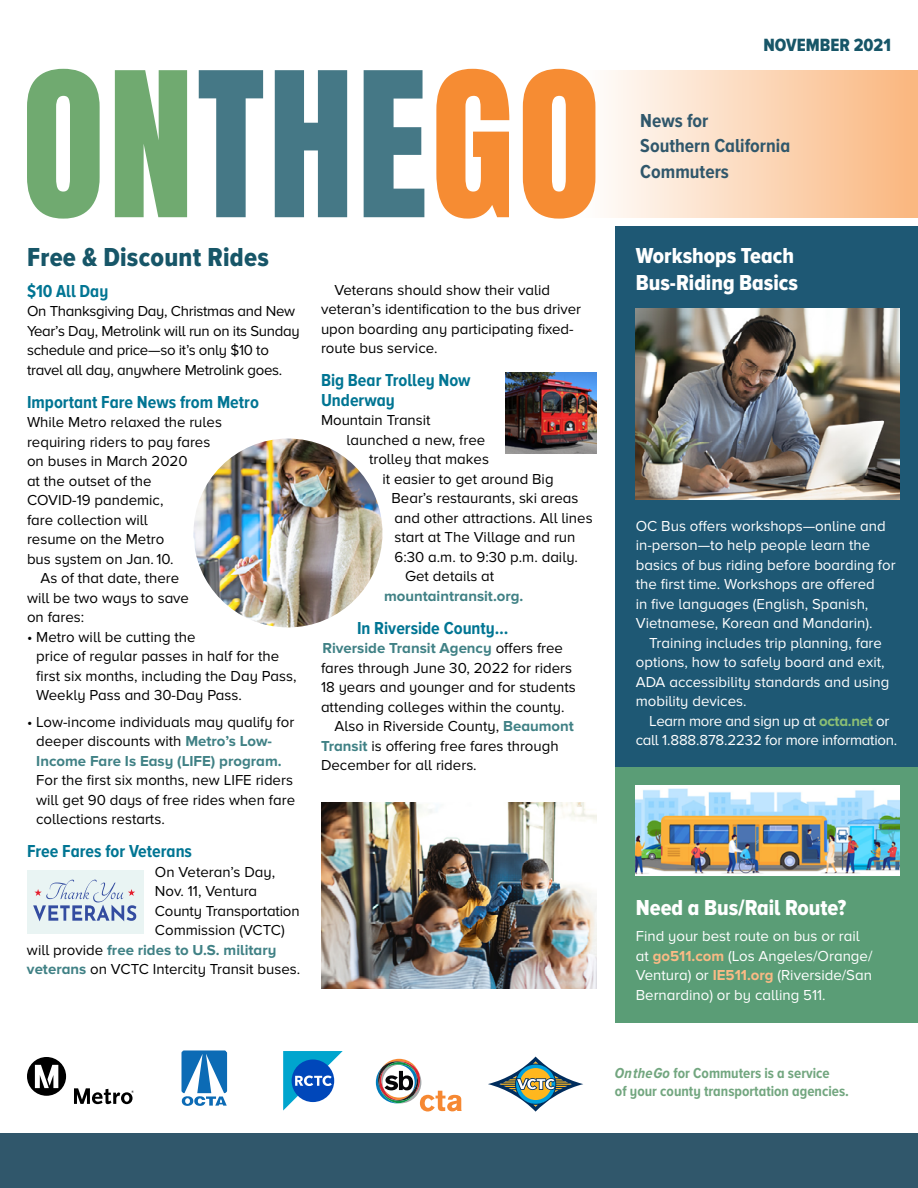
<style>
.page{position:relative;width:918px;height:1188px;background:#fff}
.page>*{position:absolute;margin:0;border:0;box-sizing:border-box;transform-origin:0 0}
.t1{font:171.15px "Anton";letter-spacing:.02em;color:#457886}
.t2{font:27px "Proxima Nova A Cond Extrabld";letter-spacing:.01em;color:#175668}
.t3{font:22.5px/27px "Proxima Nova A Cond Extrabld";color:#fff}
.t4{font:700 19.5px/25.5px "Proxima Nova A Cond";color:#30576b}
.t5{font:18.3px "Proxima Nova A Cond Extrabld";color:#175668}
.t6{font:700 18px/19.5px "Proxima Nova A Cond";color:#007593}
.t7{font:15px/19.5px "Proxima Nova A";color:#000}
.t8{font:15px/19.5px "Proxima Nova A";color:#fff}
.t9{font:15px/19.5px "Proxima Nova A";letter-spacing:-.02em;color:#000}
.t10{font:700 15px "Proxima Nova A";color:#408185}
.t11{font:15px/19.5px "Proxima Nova A";letter-spacing:-.02em;color:#fff;text-align:center}
.t12{font:700 15px/18px "Proxima Nova A Cond";color:#72a67f}
.s1{color:#70aa70}
.s2{color:#f68c33}
.s3{font-weight:700;color:#408185}
.s4{font-weight:400;color:#000}
.s5{font-weight:700;color:#8cbf73}
.s6{font-weight:700;color:#faba85}
.s7{font-style:italic}
</style>
<div class="page">
<div style="left:615px;top:227px;width:303px;height:541px;background:#1e5874"></div>
<div style="left:615px;top:768px;width:303px;height:255px;background:#5a9d76"></div>
<div style="left:563px;top:71px;width:355px;height:147px;background:linear-gradient(to right,#fff,#fab67e)"></div>
<svg style="left:27px;top:1057px;width:39px;height:39px"></svg>
<svg style="left:35px;top:1065px;width:23px;height:23px"></svg>
<svg style="left:74px;top:1088px;width:60px;height:16px"></svg>
<svg style="left:181px;top:1050px;width:46px;height:56px"></svg>
<svg style="left:283px;top:1051px;width:60px;height:60px"></svg>
<svg style="left:376px;top:1059px;width:86px;height:53px"></svg>
<svg style="left:488px;top:1057px;width:95px;height:55px"></svg>
<div style="left:0;top:1134px;width:918px;height:54px;background:#30576b"></div>
<img style="left:636px;top:308px;width:264px;height:192px">
<img style="left:321px;top:802px;width:276px;height:186px">
<img style="left:505px;top:372px;width:92px;height:82px">
<img style="left:194px;top:439px;width:188px;height:188px;border-radius:94px">
<img style="left:636px;top:786px;width:264px;height:90px">
<div style="left:27px;top:870px;width:116px;height:64px;background:#e9f4f3"></div>
<svg style="left:33px;top:880px;width:103px;height:41px"></svg>
<h1 class="t1" style="left:22px;top:58px;width:581px"><span class="s1">ON</span>THE<span class="s2">GO</span></h1>
<h2 class="t2" style="left:27px;top:242px;width:243px">Free &amp; Discount Rides</h2>
<p class="t6" style="left:27px;top:282px;width:83px">$10 All Day</p>
<p class="t9" style="left:27px;top:302px;width:274px">On Thanksgiving Day, Christmas and New Year’s Day, Metrolink will run on its Sunday schedule and price—so it’s only $10 to travel all day, anywhere Metrolink goes.</p>
<p class="t6" style="left:27px;top:393px;width:233px">Important Fare News from Metro</p>
<p class="t7" style="left:27px;top:413px;width:196px">While Metro relaxed the rules</p>
<p class="t7" style="left:27px;top:433px;width:185px">requiring riders to pay fares</p>
<p class="t7" style="left:27px;top:452px;width:162px">on buses in March 2020</p>
<p class="t7" style="left:27px;top:472px;width:126px">at the outset of the</p>
<p class="t7" style="left:27px;top:491px;width:138px">COVID-19 pandemic,</p>
<p class="t7" style="left:27px;top:511px;width:122px">fare collection will</p>
<p class="t7" style="left:27px;top:530px;width:139px">resume on the Metro</p>
<p class="t7" style="left:27px;top:550px;width:148px">bus system on Jan. 10.</p>
<p class="t7" style="left:40px;top:569px;width:140px">As of that date, there</p>
<p class="t7" style="left:27px;top:589px;width:164px">will be two ways to save</p>
<p class="t7" style="left:27px;top:608px;width:59px">on fares:</p>
<p class="t7" style="left:36px;top:628px;width:262px;text-indent:-9px">• Metro will be cutting the<br>price of regular passes in half for the first six months, including the Day Pass, Weekly Pass and 30-Day Pass.</p>
<p class="t7" style="left:36px;top:712px;width:260px;text-indent:-9px">• Low-income individuals may qualify for deeper discounts with <span class="s3">Metro’s Low-<br>Income Fare Is Easy (LIFE) program.</span></p>
<p class="t7" style="left:36px;top:771px;width:260px">For the first six months, new LIFE riders will get 90 days of free rides when fare collections restarts.</p>
<p class="t6" style="left:27px;top:843px;width:167px">Free Fares for Veterans</p>
<p class="t7" style="left:155px;top:862px;width:122px">On Veteran’s Day,</p>
<p class="t7" style="left:155px;top:882px;width:104px">Nov. 11, Ventura</p>
<p class="t7" style="left:155px;top:901px;width:146px">County Transportation</p>
<p class="t7" style="left:155px;top:921px;width:131px">Commission (VCTC)</p>
<p class="t10" style="left:27px;top:941px;width:251px"><span class="s4">will provide</span> free rides to U.S. military</p>
<p class="t7" style="left:27px;top:960px;width:275px"><span class="s3">veterans</span> on VCTC Intercity Transit buses.</p>
<p class="t7" style="left:321px;top:280px;width:262px;text-indent:14px">Veterans should show their valid veteran’s identification to the bus driver upon boarding any participating fixed&shy;route bus service.</p>
<p class="t6" style="left:321px;top:371px;width:151px">Big Bear Trolley Now<br>Underway</p>
<p class="t7" style="left:321px;top:411px;width:111px">Mountain Transit</p>
<p class="t7" style="left:346px;top:430px;width:140px">launched a new, free</p>
<p class="t7" style="left:369px;top:450px;width:121px">trolley that makes</p>
<p class="t7" style="left:382px;top:469px;width:173px">it easier to get around Big</p>
<p class="t7" style="left:392px;top:489px;width:189px">Bear’s restaurants, ski areas</p>
<p class="t7" style="left:394px;top:508px;width:200px">and other attractions. All lines</p>
<p class="t7" style="left:394px;top:528px;width:182px">start at The Village and run</p>
<p class="t7" style="left:394px;top:547px;width:185px">6:30 a.m. to 9:30 p.m. daily.</p>
<p class="t7" style="left:405px;top:567px;width:91px">Get details at</p>
<p class="t10" style="left:384px;top:587px;width:141px">mountaintransit.org.</p>
<p class="t6" style="left:357px;top:619px;width:153px">In Riverside County…</p>
<p class="t10" style="left:322px;top:639px;width:242px">Riverside Transit Agency <span class="s4">offers free</span></p>
<p class="t7" style="left:321px;top:658px;width:253px">fares through June 30, 2022 for riders</p>
<p class="t7" style="left:321px;top:678px;width:256px">18 years and younger and for students</p>
<p class="t7" style="left:321px;top:697px;width:245px">attending colleges within the county.</p>
<p class="t7" style="left:334px;top:717px;width:241px">Also in Riverside County, <span class="s3">Beaumont</span></p>
<p class="t7" style="left:321px;top:736px;width:239px"><span class="s3">Transit</span> is offering free fares through</p>
<p class="t7" style="left:321px;top:756px;width:157px">December for all riders.</p>
<p class="t5" style="left:763px;top:34px;width:129px">NOVEMBER 2021</p>
<h3 class="t4" style="left:640px;top:109px;width:151px">News for<br>Southern California<br>Commuters</h3>
<h3 class="t3" style="left:636px;top:243px;width:164px">Workshops Teach<br>Bus-Riding Basics</h3>
<p class="t8" style="left:636px;top:516px;width:261px">OC Bus offers workshops—online and in-person—to help people learn the basics of bus riding before boarding for the first time. Workshops are offered<br>in five languages (English, Spanish, Vietnamese, Korean and Mandarin).</p>
<p class="t8" style="left:636px;top:633px;width:255px;text-indent:14px">Training includes trip planning, fare options, how to safely board and exit, ADA accessibility standards and using mobility devices.</p>
<p class="t11" style="left:636px;top:711px;width:263px">Learn more and sign up at <span class="s5">octa.net</span> or call 1.888.878.2232 for more information.</p>
<h3 class="t3" style="left:636px;top:896px;width:212px">Need a Bus/Rail Route?</h3>
<p class="t8" style="left:636px;top:927px;width:238px">Find your best route on bus or rail at <span class="s6">go511.com</span> (Los Angeles/Orange/ Ventura) or <span class="s6">IE511.org</span> (Riverside/San Bernardino) or by calling 511.</p>
<p class="t12" style="left:615px;top:1065px;width:235px"><span class="s7">OntheGo</span> for Commuters is a service<br>of your county transportation agencies.</p>
</div>
